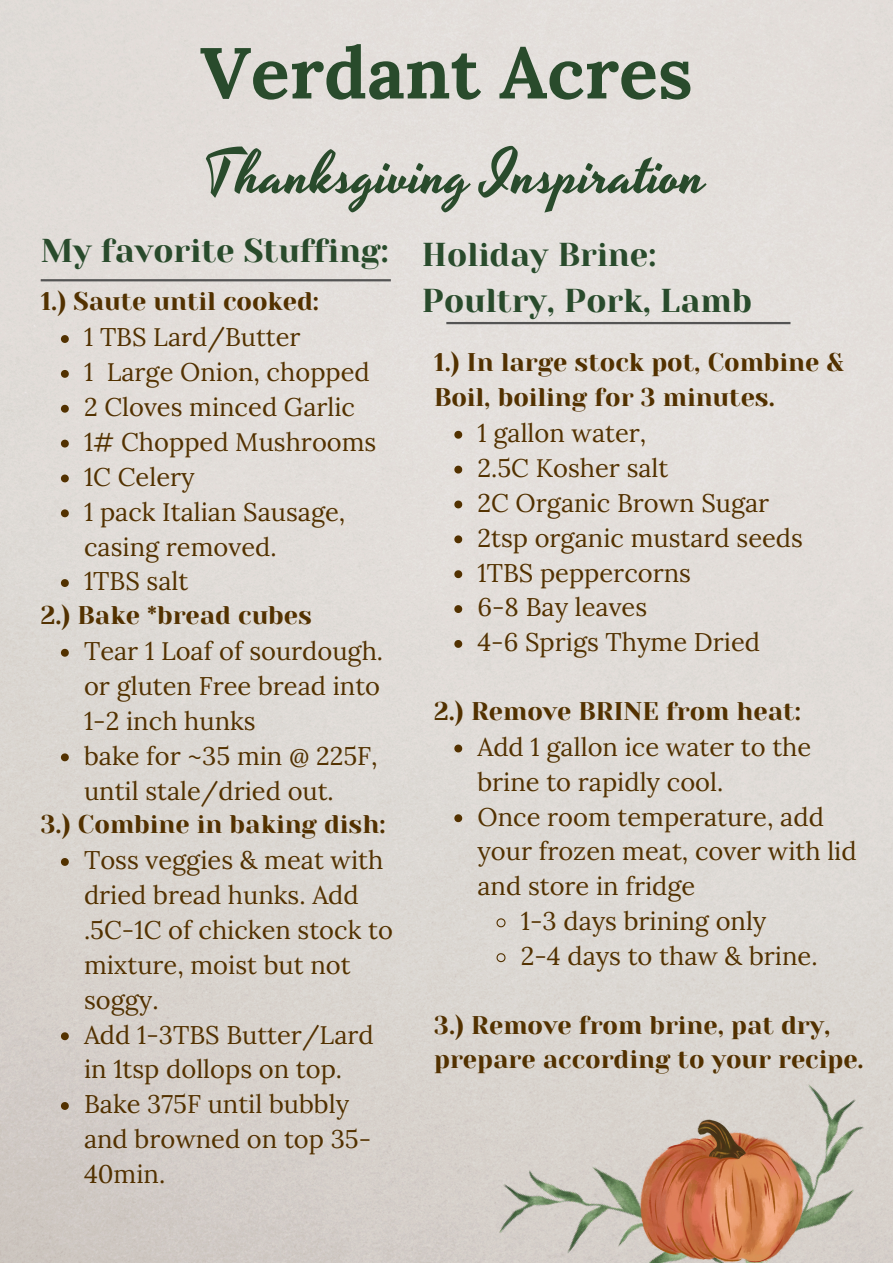
<style>
.page{position:relative;width:893px;height:1264px;background:#fff}
.page>*{position:absolute;margin:0;border:0;box-sizing:border-box;transform-origin:0 0}
.t1{font:700 72px "Lora";color:#294b2c}
.t2{font:60px "Yesteryear";color:#294b2c}
.t3{font:33px "Yeseva One";color:#294b2c}
.t4{font:25.5px/34.8px "Lora";color:#523100}
.t5{font:25.5px/34.8px "Yeseva One";color:#523100}
</style>
<div class="page">
<img style="left:0;top:0;width:892px;height:1262px">
<hr style="left:41px;top:279px;width:350px;height:2px;background:#545454">
<hr style="left:446px;top:322px;width:344px;height:2px;background:#545454">
<svg style="left:61px;top:335px;width:8px;height:8px"></svg>
<svg style="left:61px;top:370px;width:8px;height:8px"></svg>
<svg style="left:61px;top:405px;width:8px;height:7px"></svg>
<svg style="left:61px;top:439px;width:8px;height:8px"></svg>
<svg style="left:61px;top:474px;width:8px;height:8px"></svg>
<svg style="left:61px;top:509px;width:8px;height:8px"></svg>
<svg style="left:61px;top:579px;width:8px;height:8px"></svg>
<svg style="left:61px;top:649px;width:8px;height:7px"></svg>
<svg style="left:61px;top:753px;width:8px;height:8px"></svg>
<svg style="left:61px;top:858px;width:8px;height:7px"></svg>
<svg style="left:61px;top:1032px;width:8px;height:8px"></svg>
<svg style="left:61px;top:1102px;width:8px;height:7px"></svg>
<svg style="left:454px;top:431px;width:8px;height:7px"></svg>
<svg style="left:454px;top:465px;width:8px;height:8px"></svg>
<svg style="left:454px;top:500px;width:8px;height:8px"></svg>
<svg style="left:454px;top:535px;width:8px;height:8px"></svg>
<svg style="left:454px;top:570px;width:8px;height:8px"></svg>
<svg style="left:454px;top:605px;width:8px;height:8px"></svg>
<svg style="left:454px;top:640px;width:8px;height:8px"></svg>
<svg style="left:454px;top:744px;width:8px;height:8px"></svg>
<svg style="left:454px;top:814px;width:8px;height:8px"></svg>
<svg style="left:495px;top:917px;width:11px;height:11px"></svg>
<svg style="left:495px;top:952px;width:11px;height:11px"></svg>
<img style="left:478px;top:1094px;width:151px;height:168px">
<img style="left:629px;top:1067px;width:263px;height:195px">
<img style="left:639px;top:1119px;width:164px;height:143px">
<p class="t1" style="left:200px;top:26px;width:494px">Verdant Acres</p>
<p class="t2" style="left:203px;top:133px;width:504px">Thanksgiving Inspiration</p>
<p class="t3" style="left:41px;top:232px;width:349px">My favorite Stuffing:</p>
<p class="t3" style="left:422px;top:235px;width:236px">Holiday Brine:</p>
<p class="t3" style="left:422px;top:281px;width:331px">Poultry, Pork, Lamb</p>
<p class="t5" style="left:41px;top:284px;width:280px">1.) Saute until cooked:</p>
<p class="t4" style="left:84px;top:319px;width:218px">1 TBS Lard/Butter</p>
<p class="t4" style="left:84px;top:354px;width:287px">1 Large Onion, chopped</p>
<p class="t4" style="left:84px;top:389px;width:272px">2 Cloves minced Garlic</p>
<p class="t4" style="left:84px;top:424px;width:294px">1# Chopped Mushrooms</p>
<p class="t4" style="left:84px;top:459px;width:112px">1C Celery</p>
<p class="t4" style="left:84px;top:494px;width:263px">1 pack Italian Sausage, casing removed.</p>
<p class="t4" style="left:84px;top:563px;width:106px">1TBS salt</p>
<p class="t5" style="left:41px;top:598px;width:273px">2.) Bake *bread cubes</p>
<p class="t4" style="left:84px;top:633px;width:301px;text-align:justify">Tear 1 Loaf of sourdough. or gluten Free bread into 1-2 inch hunks</p>
<p class="t4" style="left:84px;top:738px;width:295px">bake for ~35 min @ 225F, until stale/dried out.</p>
<p class="t5" style="left:41px;top:807px;width:346px">3.) Combine in baking dish:</p>
<p class="t4" style="left:84px;top:842px;width:310px">Toss veggies &amp; meat with dried bread hunks. Add .5C-1C of chicken stock to mixture, moist but not soggy.</p>
<p class="t4" style="left:84px;top:1016px;width:291px">Add 1-3TBS Butter/Lard in 1tsp dollops on top.</p>
<p class="t4" style="left:84px;top:1086px;width:289px">Bake 375F until bubbly and browned on top 35-<br>40min.</p>
<p class="t5" style="left:434px;top:345px;width:411px">1.) In large stock pot, Combine &amp;<br>Boil, boiling for 3 minutes.</p>
<p class="t4" style="left:477px;top:415px;width:170px">1 gallon water,</p>
<p class="t4" style="left:477px;top:450px;width:192px">2.5C Kosher salt</p>
<p class="t4" style="left:477px;top:485px;width:293px">2C Organic Brown Sugar</p>
<p class="t4" style="left:477px;top:520px;width:327px">2tsp organic mustard seeds</p>
<p class="t4" style="left:477px;top:554px;width:215px">1TBS peppercorns</p>
<p class="t4" style="left:477px;top:589px;width:171px">6-8 Bay leaves</p>
<p class="t4" style="left:477px;top:624px;width:284px">4-6 Sprigs Thyme Dried</p>
<p class="t5" style="left:434px;top:693px;width:368px">2.) Remove BRINE from heat:</p>
<p class="t4" style="left:477px;top:729px;width:335px">Add 1 gallon ice water to the brine to rapidly cool.</p>
<p class="t4" style="left:477px;top:798px;width:380px">Once room temperature, add your frozen meat, cover with lid and store in fridge</p>
<p class="t4" style="left:520px;top:903px;width:247px">1-3 days brining only</p>
<p class="t4" style="left:520px;top:938px;width:298px">2-4 days to thaw &amp; brine.</p>
<p class="t5" style="left:434px;top:1007px;width:431px">3.) Remove from brine, pat dry, prepare according to your recipe.</p>
</div>
